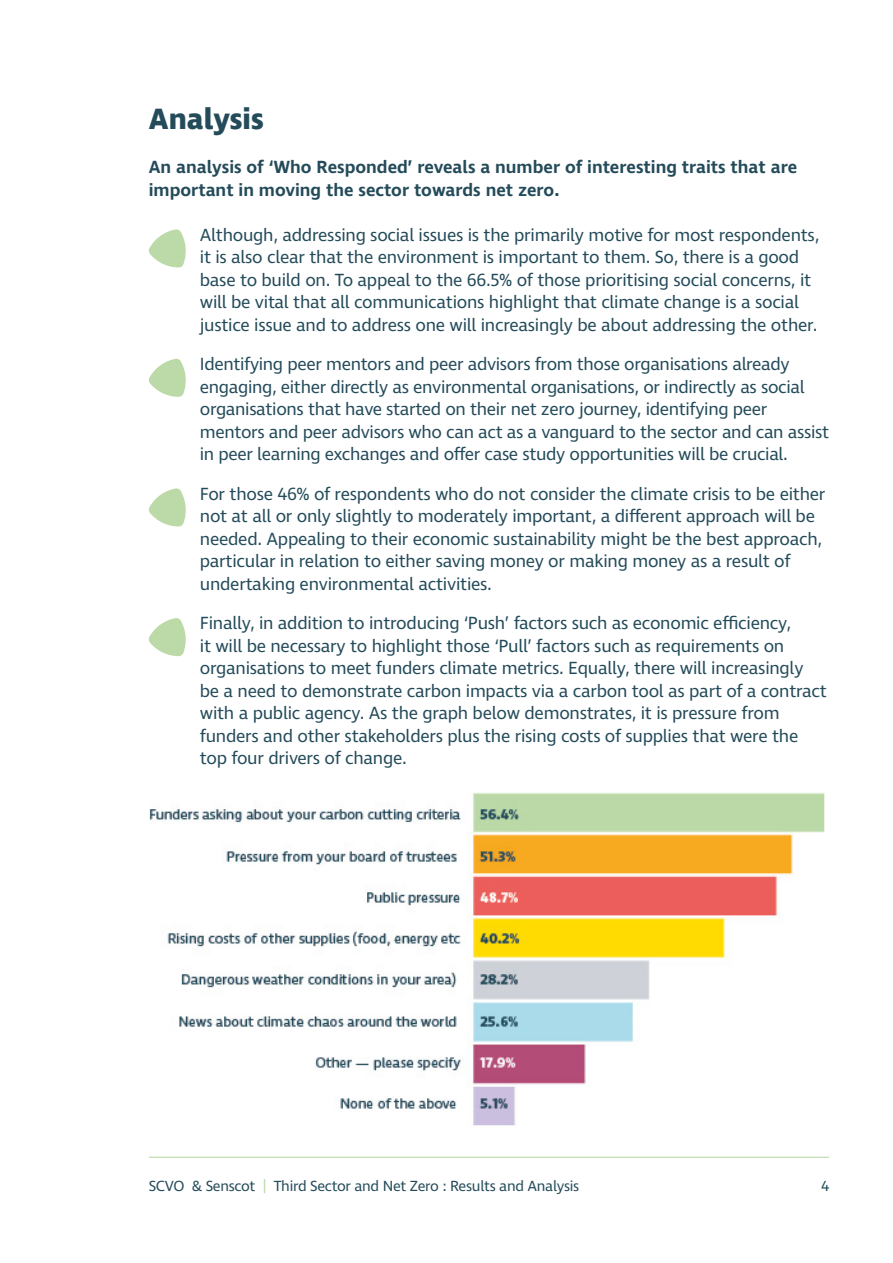
<style>
.page{position:relative;width:893px;height:1263px;background:#fff}
.page>*{position:absolute;margin:0;border:0;box-sizing:border-box;transform-origin:0 0}
.t1{font:700 30px "Ingra";color:#244b5a}
.t2{font:18px/22.5px "Ingra";letter-spacing:-.015em;color:#244b5a}
.t3{font:600 18px/22.5px "Ingra";color:#244b5a}
.t4{font:15px "Ingra";letter-spacing:-.02em;color:#244b5a}
.s1{color:#bbdaa7}
</style>
<div class="page">
<hr style="left:149px;top:1157px;width:680px;height:1px;background:#bbdaa7">
<img style="left:149px;top:792px;width:676px;height:334px">
<svg style="left:149px;top:229px;width:37px;height:38px"></svg>
<svg style="left:149px;top:359px;width:37px;height:38px"></svg>
<svg style="left:149px;top:488px;width:37px;height:38px"></svg>
<svg style="left:149px;top:618px;width:37px;height:38px"></svg>
<h1 class="t1" style="left:149px;top:100px;width:116px">Analysis</h1>
<p class="t3" style="left:149px;top:157px;width:650px">An analysis of ‘Who Responded’ reveals a number of interesting traits that are important in moving the sector towards net zero.</p>
<p class="t2" style="left:200px;top:224px;width:621px">Although, addressing social issues is the primarily motive for most respondents, it is also clear that the environment is important to them. So, there is a good base to build on. To appeal to the 66.5% of those prioritising social concerns, it will be vital that all communications highlight that climate change is a social justice issue and to address one will increasingly be about addressing the other.</p>
<p class="t2" style="left:200px;top:354px;width:631px">Identifying peer mentors and peer advisors from those organisations already engaging, either directly as environmental organisations, or indirectly as social organisations that have started on their net zero journey, identifying peer mentors and peer advisors who can act as a vanguard to the sector and can assist in peer learning exchanges and offer case study opportunities will be crucial.</p>
<p class="t2" style="left:200px;top:483px;width:627px">For those 46% of respondents who do not consider the climate crisis to be either not at all or only slightly to moderately important, a different approach will be needed. Appealing to their economic sustainability might be the best approach, particular in relation to either saving money or making money as a result of undertaking environmental activities.</p>
<p class="t2" style="left:200px;top:613px;width:628px">Finally, in addition to introducing ‘Push’ factors such as economic efficiency,<br>it will be necessary to highlight those ‘Pull’ factors such as requirements on organisations to meet funders climate metrics. Equally, there will increasingly be a need to demonstrate carbon impacts via a carbon tool as part of a contract with a public agency. As the graph below demonstrates, it is pressure from funders and other stakeholders plus the rising costs of supplies that were the top four drivers of change.</p>
<p class="t4" style="left:149px;top:1177px;width:432px">SCVO &amp; Senscot <span class="s1">|</span> Third Sector and Net Zero : Results and Analysis</p>
<p class="t4" style="left:821px;top:1177px;width:10px">4</p>
</div>
